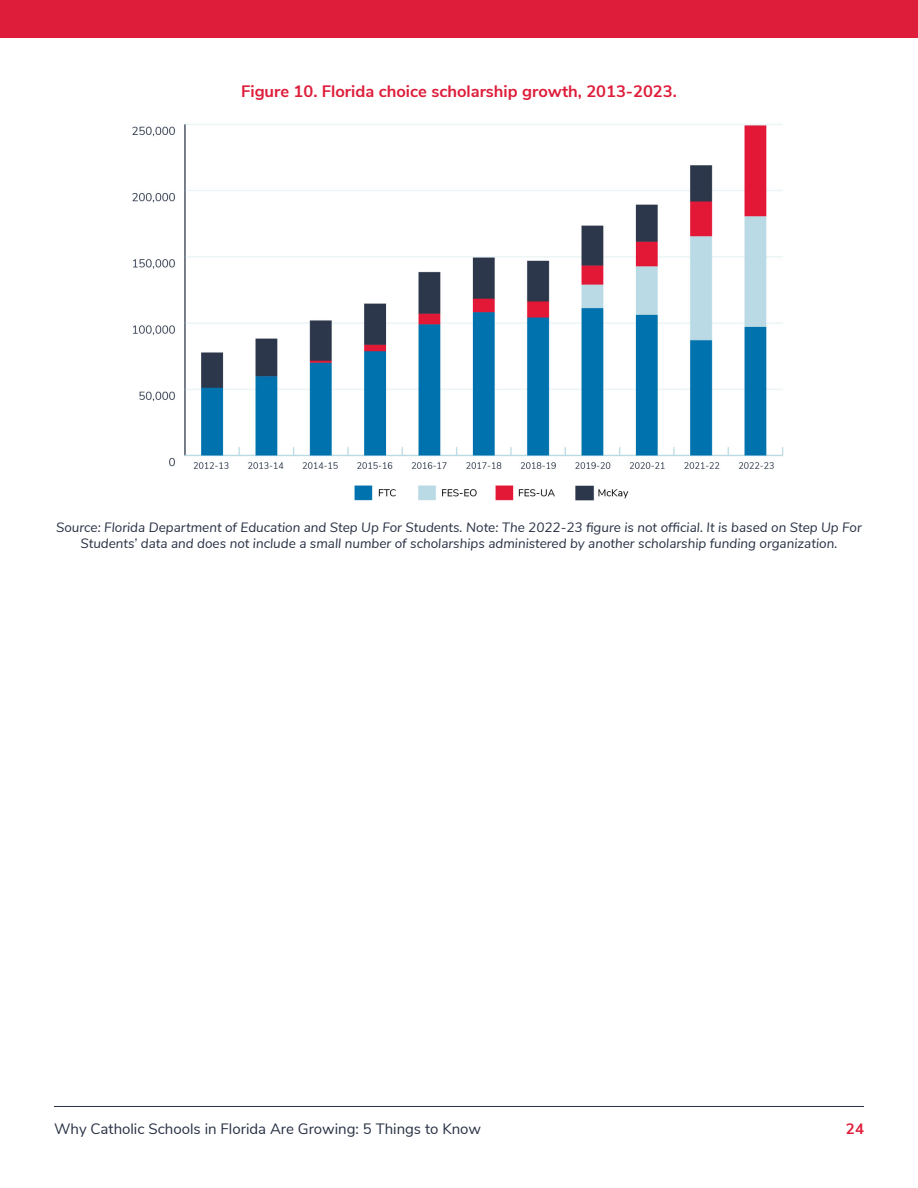
<style>
.page{position:relative;width:918px;height:1188px;background:#fff}
.page>*{position:absolute;margin:0;border:0;box-sizing:border-box;transform-origin:0 0}
.t1{font:700 16.5px "Nunito Sans";color:#de1d3a}
.t2{font:15px "Nunito Sans";color:#273043}
.t3{font:700 15px "Nunito Sans";color:#de1d3a}
.t4{font:italic 13.5px/16.5px "Nunito Sans";color:#273043;text-align:center}
</style>
<div class="page">
<div style="left:0;top:0;width:918px;height:38px;background:#de1d3a"></div>
<img style="left:132px;top:124px;width:652px;height:377px">
<hr style="left:54px;top:1106px;width:810px;height:1px;background:#273043">
<p class="t1" style="left:241px;top:79px;width:437px">Figure 10. Florida choice scholarship growth, 2013-2023.</p>
<p class="t4" style="left:56px;top:518px;width:807px">Source: Florida Department of Education and Step Up For Students. Note: The 2022-23 figure is not official. It is based on Step Up For<br>Students’ data and does not include a small number of scholarships administered by another scholarship funding organization.</p>
<p class="t2" style="left:54px;top:1118px;width:429px">Why Catholic Schools in Florida Are Growing: 5 Things to Know</p>
<p class="t3" style="left:846px;top:1118px;width:20px">24</p>
</div>
